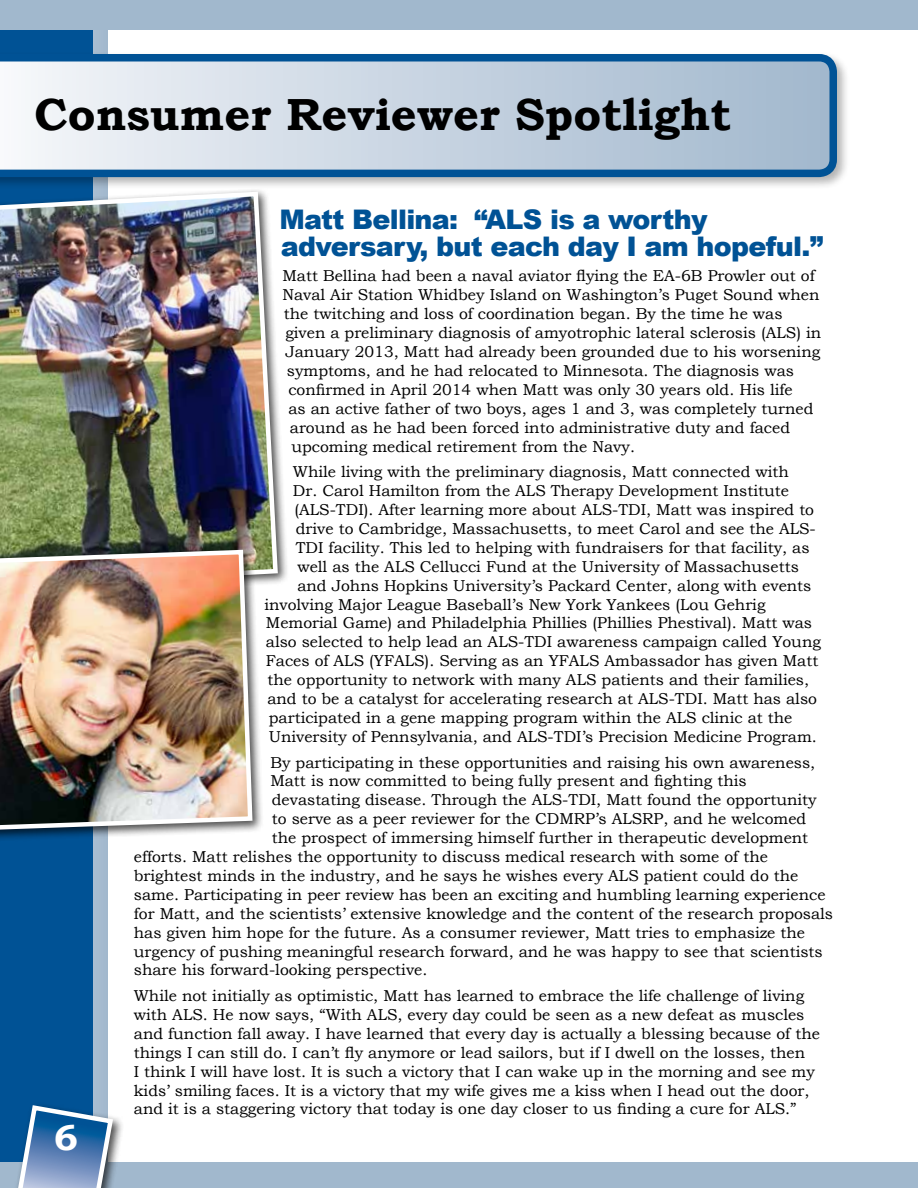
<style>
.page{position:relative;width:918px;height:1188px;background:#fff}
.page>*{position:absolute;margin:0;border:0;box-sizing:border-box;transform-origin:0 0}
.t1{font:700 45px "Bookman Old Style";color:#000}
.t2{font:700 36px "Bookman Old Style";color:#fff}
.t3{font:900 27px/27px "Arial";letter-spacing:-.025em;color:#005295}
.t4{font:15.75px/18.9px "Bookman Old Style";color:#000}
</style>
<div class="page">
<svg style="left:0;top:30px;width:108px;height:1132px;background:#16609c"></svg>
<div style="left:0;top:0;width:918px;height:30px;background:#a1b8cd"></div>
<div style="left:0;top:1162px;width:918px;height:26px;background:#a1b8cd"></div>
<div style="left:7px;top:1101px;width:117px;height:87px;background:#000;opacity:.7"></div>
<svg style="left:8px;top:1103px;width:108px;height:85px"></svg>
<div style="left:0;top:188px;width:290px;height:414px;background:#000;opacity:.7"></div>
<img style="left:0;top:190px;width:280px;height:402px">
<div style="left:0;top:546px;width:264px;height:296px;background:#000;opacity:.7"></div>
<img style="left:0;top:547px;width:255px;height:285px">
<div style="left:0;top:51px;width:850px;height:139px;background:#000;opacity:.3"></div>
<svg style="left:0;top:54px;width:837px;height:123px;background:#b0c5d8"></svg>
<h1 class="t1" style="left:35px;top:82px;width:698px">Consumer Reviewer Spotlight</h1>
<h2 class="t2" style="left:54px;top:1112px;width:25px">6</h2>
<h3 class="t3" style="left:279px;top:205px;width:545px">Matt Bellina: “ALS is a worthy adversary, but each day I am hopeful.”</h3>
<p class="t4" style="left:282px;top:267px;width:534px">Matt Bellina had been a naval aviator flying the EA-6B Prowler out of</p>
<p class="t4" style="left:282px;top:286px;width:539px">Naval Air Station Whidbey Island on Washington’s Puget Sound when</p>
<p class="t4" style="left:284px;top:305px;width:500px">the twitching and loss of coordination began. By the time he was</p>
<p class="t4" style="left:285px;top:323px;width:537px">given a preliminary diagnosis of amyotrophic lateral sclerosis (ALS) in</p>
<p class="t4" style="left:285px;top:342px;width:536px">January 2013, Matt had already been grounded due to his worsening</p>
<p class="t4" style="left:287px;top:361px;width:509px">symptoms, and he had relocated to Minnesota. The diagnosis was</p>
<p class="t4" style="left:288px;top:380px;width:506px">confirmed in April 2014 when Matt was only 30 years old. His life</p>
<p class="t4" style="left:288px;top:399px;width:527px">as an active father of two boys, ages 1 and 3, was completely turned</p>
<p class="t4" style="left:290px;top:418px;width:502px">around as he had been forced into administrative duty and faced</p>
<p class="t4" style="left:291px;top:437px;width:345px">upcoming medical retirement from the Navy.</p>
<p class="t4" style="left:293px;top:462px;width:498px">While living with the preliminary diagnosis, Matt connected with</p>
<p class="t4" style="left:293px;top:481px;width:498px">Dr. Carol Hamilton from the ALS Therapy Development Institute</p>
<p class="t4" style="left:294px;top:500px;width:521px">(ALS-TDI). After learning more about ALS-TDI, Matt was inspired to</p>
<p class="t4" style="left:296px;top:519px;width:522px">drive to Cambridge, Massachusetts, to meet Carol and see the ALS-</p>
<p class="t4" style="left:296px;top:538px;width:515px">TDI facility. This led to helping with fundraisers for that facility, as</p>
<p class="t4" style="left:297px;top:557px;width:503px">well as the ALS Cellucci Fund at the University of Massachusetts</p>
<p class="t4" style="left:297px;top:576px;width:516px">and Johns Hopkins University’s Packard Center, along with events</p>
<p class="t4" style="left:264px;top:595px;width:503px">involving Major League Baseball’s New York Yankees (Lou Gehrig</p>
<p class="t4" style="left:266px;top:614px;width:548px">Memorial Game) and Philadelphia Phillies (Phillies Phestival). Matt was</p>
<p class="t4" style="left:266px;top:633px;width:557px">also selected to help lead an ALS-TDI awareness campaign called Young</p>
<p class="t4" style="left:266px;top:651px;width:554px">Faces of ALS (YFALS). Serving as an YFALS Ambassador has given Matt</p>
<p class="t4" style="left:267px;top:670px;width:543px">the opportunity to network with many ALS patients and their families,</p>
<p class="t4" style="left:267px;top:689px;width:551px">and to be a catalyst for accelerating research at ALS-TDI. Matt has also</p>
<p class="t4" style="left:269px;top:708px;width:525px">participated in a gene mapping program within the ALS clinic at the</p>
<p class="t4" style="left:269px;top:727px;width:550px">University of Pennsylvania, and ALS-TDI’s Precision Medicine Program.</p>
<p class="t4" style="left:270px;top:753px;width:546px">By participating in these opportunities and raising his own awareness,</p>
<p class="t4" style="left:270px;top:772px;width:478px">Matt is now committed to being fully present and fighting this</p>
<p class="t4" style="left:272px;top:791px;width:546px">devastating disease. Through the ALS-TDI, Matt found the opportunity</p>
<p class="t4" style="left:272px;top:809px;width:536px">to serve as a peer reviewer for the CDMRP’s ALSRP, and he welcomed</p>
<p class="t4" style="left:272px;top:828px;width:538px">the prospect of immersing himself further in therapeutic development</p>
<p class="t4" style="left:134px;top:847px;width:636px">efforts. Matt relishes the opportunity to discuss medical research with some of the</p>
<p class="t4" style="left:134px;top:866px;width:666px">brightest minds in the industry, and he says he wishes every ALS patient could do the</p>
<p class="t4" style="left:134px;top:885px;width:693px">same. Participating in peer review has been an exciting and humbling learning experience</p>
<p class="t4" style="left:134px;top:904px;width:701px">for Matt, and the scientists’ extensive knowledge and the content of the research proposals</p>
<p class="t4" style="left:134px;top:923px;width:673px">has given him hope for the future. As a consumer reviewer, Matt tries to emphasize the</p>
<p class="t4" style="left:134px;top:942px;width:690px">urgency of pushing meaningful research forward, and he was happy to see that scientists</p>
<p class="t4" style="left:134px;top:961px;width:295px">share his forward-looking perspective.</p>
<p class="t4" style="left:134px;top:986px;width:688px">While not initially as optimistic, Matt has learned to embrace the life challenge of living with ALS. He now says, “With ALS, every day could be seen as a new defeat as muscles and function fall away. I have learned that every day is actually a blessing because of the things I can still do. I can’t fly anymore or lead sailors, but if I dwell on the losses, then<br>I think I will have lost. It is such a victory that I can wake up in the morning and see my kids’ smiling faces. It is a victory that my wife gives me a kiss when I head out the door, and it is a staggering victory that today is one day closer to us finding a cure for ALS.”</p>
</div>
